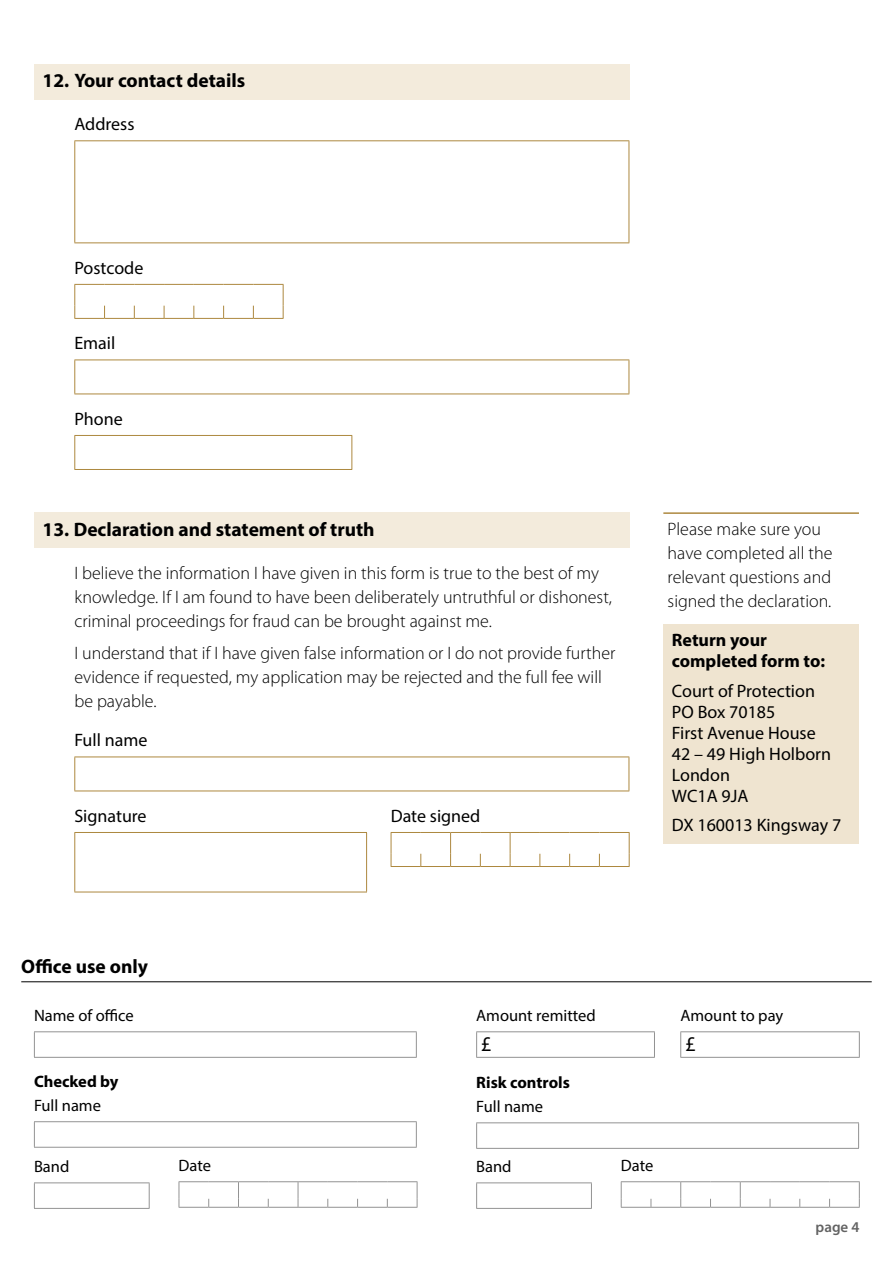
<style>
.page{position:relative;width:893px;height:1263px;background:#fff}
.page>*{position:absolute;margin:0;border:0;box-sizing:border-box;transform-origin:0 0}
.t1{font:21px "Myriad Pro";color:#000}
.Question{font:700 19.5px "Myriad Pro";color:#000}
.Guidance_paragraph{font:300 18px/24px "Myriad Pro";color:#000}
.Body_paragraph{font:18px/21px "Myriad Pro";color:#000}
.Body_paragraph-2{font:700 18px/21px "Myriad Pro";color:#000}
.Body_paragraph-3{font:16.5px "Myriad Pro";color:#000}
.Body_paragraph-4{font:700 16.5px/24px "Myriad Pro";color:#000}
.t2{font:600 15px "Myriad Pro";color:#636363}
.s1{font-weight:400}
</style>
<div class="page">
<hr style="left:74px;top:141px;width:1px;height:101px;background:#ad883f">
<hr style="left:74px;top:140px;width:555px;height:1px;background:#ad883f">
<hr style="left:629px;top:141px;width:1px;height:101px;background:#ad883f">
<hr style="left:74px;top:242px;width:555px;height:1px;background:#ad883f">
<svg style="left:74px;top:284px;width:210px;height:35px"></svg>
<hr style="left:253px;top:318px;width:31px;height:1px;background:#ad883f">
<hr style="left:74px;top:360px;width:1px;height:34px;background:#ad883f">
<hr style="left:74px;top:360px;width:555px;height:1px;background:#ad883f">
<hr style="left:629px;top:360px;width:1px;height:34px;background:#ad883f">
<hr style="left:74px;top:394px;width:555px;height:1px;background:#ad883f">
<hr style="left:74px;top:436px;width:1px;height:33px;background:#ad883f">
<hr style="left:74px;top:435px;width:278px;height:1px;background:#ad883f">
<hr style="left:351px;top:436px;width:1px;height:33px;background:#ad883f">
<hr style="left:74px;top:469px;width:278px;height:1px;background:#ad883f">
<div style="left:34px;top:64px;width:595px;height:36px;background:#f3ebdc"></div>
<div style="left:34px;top:512px;width:595px;height:36px;background:#f3ebdc"></div>
<div style="left:663px;top:624px;width:196px;height:220px;background:#efe4d0"></div>
<hr style="left:663px;top:512px;width:196px;height:2px;background:#ad883f">
<hr style="left:21px;top:981px;width:851px;height:1px;background:#000">
<hr style="left:476px;top:1148px;width:383px;height:1px;background:#939393">
<hr style="left:476px;top:1122px;width:383px;height:1px;background:#939393">
<svg style="left:476px;top:1123px;width:1px;height:25px"></svg>
<svg style="left:858px;top:1123px;width:1px;height:25px"></svg>
<hr style="left:476px;top:1208px;width:116px;height:1px;background:#939393">
<hr style="left:476px;top:1182px;width:116px;height:1px;background:#939393">
<svg style="left:476px;top:1183px;width:1px;height:25px"></svg>
<svg style="left:591px;top:1183px;width:1px;height:25px"></svg>
<svg style="left:621px;top:1181px;width:239px;height:27px"></svg>
<hr style="left:34px;top:1057px;width:383px;height:1px;background:#939393">
<hr style="left:34px;top:1031px;width:383px;height:1px;background:#939393">
<svg style="left:34px;top:1032px;width:1px;height:25px"></svg>
<svg style="left:416px;top:1032px;width:1px;height:25px"></svg>
<hr style="left:476px;top:1031px;width:179px;height:1px;background:#939393">
<svg style="left:476px;top:1032px;width:1px;height:25px"></svg>
<svg style="left:654px;top:1032px;width:1px;height:25px"></svg>
<hr style="left:476px;top:1057px;width:179px;height:1px;background:#939393">
<hr style="left:680px;top:1031px;width:180px;height:1px;background:#939393">
<svg style="left:680px;top:1032px;width:1px;height:25px"></svg>
<svg style="left:859px;top:1032px;width:1px;height:25px"></svg>
<hr style="left:680px;top:1057px;width:180px;height:1px;background:#939393">
<hr style="left:34px;top:1147px;width:383px;height:1px;background:#939393">
<hr style="left:34px;top:1121px;width:383px;height:1px;background:#939393">
<svg style="left:34px;top:1122px;width:1px;height:25px"></svg>
<svg style="left:416px;top:1122px;width:1px;height:25px"></svg>
<hr style="left:34px;top:1208px;width:116px;height:1px;background:#939393">
<hr style="left:34px;top:1182px;width:116px;height:1px;background:#939393">
<svg style="left:34px;top:1183px;width:1px;height:25px"></svg>
<svg style="left:149px;top:1183px;width:1px;height:25px"></svg>
<svg style="left:179px;top:1181px;width:239px;height:27px"></svg>
<hr style="left:74px;top:757px;width:1px;height:33px;background:#ad883f">
<hr style="left:74px;top:756px;width:555px;height:1px;background:#ad883f">
<hr style="left:629px;top:757px;width:1px;height:33px;background:#ad883f">
<hr style="left:74px;top:790px;width:555px;height:1px;background:#ad883f">
<hr style="left:74px;top:833px;width:1px;height:59px;background:#ad883f">
<hr style="left:74px;top:832px;width:293px;height:1px;background:#ad883f">
<hr style="left:366px;top:833px;width:1px;height:59px;background:#ad883f">
<hr style="left:74px;top:892px;width:293px;height:1px;background:#ad883f">
<svg style="left:391px;top:832px;width:239px;height:35px"></svg>
<hr style="left:599px;top:866px;width:31px;height:1px;background:#ad883f">
<p class="Question" style="left:43px;top:68px;width:204px">12. Your contact details</p>
<p class="Body_paragraph" style="left:74px;top:113px;width:62px">Address</p>
<p class="Body_paragraph" style="left:74px;top:257px;width:70px">Postcode</p>
<p class="Body_paragraph" style="left:74px;top:332px;width:43px">Email</p>
<p class="Body_paragraph" style="left:74px;top:408px;width:50px">Phone</p>
<p class="Question" style="left:43px;top:516px;width:334px">13. Declaration and statement of truth</p>
<p class="Guidance_paragraph" style="left:74px;top:561px;width:539px">I believe the information I have given in this form is true to the best of my knowledge. If I am found to have been deliberately untruthful or dishonest, criminal proceedings for fraud can be brought against me.</p>
<p class="Guidance_paragraph" style="left:74px;top:642px;width:542px">I understand that if I have given false information or I do not provide further evidence if requested, my application may be rejected and the full fee will be payable.</p>
<p class="Body_paragraph" style="left:74px;top:729px;width:75px">Full name</p>
<p class="Body_paragraph" style="left:74px;top:805px;width:74px">Signature</p>
<p class="Body_paragraph" style="left:391px;top:805px;width:91px">Date signed</p>
<p class="Guidance_paragraph" style="left:668px;top:517px;width:166px">Please make sure you have completed all the relevant questions and signed the declaration.</p>
<p class="Body_paragraph-2" style="left:672px;top:629px;width:155px">Return your completed form to:</p>
<p class="Body_paragraph" style="left:672px;top:680px;width:161px">Court of Protection<br>PO Box 70185<br>First Avenue House<br>42 – 49 High Holborn<br>London<br>WC1A 9JA</p>
<p class="Body_paragraph" style="left:672px;top:814px;width:171px">DX 160013 Kingsway 7</p>
<p class="Question" style="left:21px;top:954px;width:128px">Office use only</p>
<p class="Body_paragraph-3" style="left:34px;top:1005px;width:101px">Name of office</p>
<p class="Body_paragraph-3" style="left:476px;top:1005px;width:121px">Amount remitted</p>
<p class="t1" style="left:481px;top:1030px;width:12px">£</p>
<p class="Body_paragraph-4" style="left:34px;top:1069px;width:86px">Checked by<br><span class="s1">Full name</span></p>
<p class="Body_paragraph-3" style="left:34px;top:1156px;width:37px">Band</p>
<p class="Body_paragraph-3" style="left:179px;top:1155px;width:34px">Date</p>
<p class="Body_paragraph-4" style="left:476px;top:1070px;width:95px">Risk controls<br><span class="s1">Full name</span></p>
<p class="Body_paragraph-3" style="left:476px;top:1156px;width:37px">Band</p>
<p class="Body_paragraph-3" style="left:621px;top:1155px;width:34px">Date</p>
<p class="Body_paragraph-3" style="left:680px;top:1005px;width:104px">Amount to pay</p>
<p class="t1" style="left:685px;top:1030px;width:12px">£</p>
<p class="t2" style="left:816px;top:1217px;width:45px">page 4</p>
</div>
